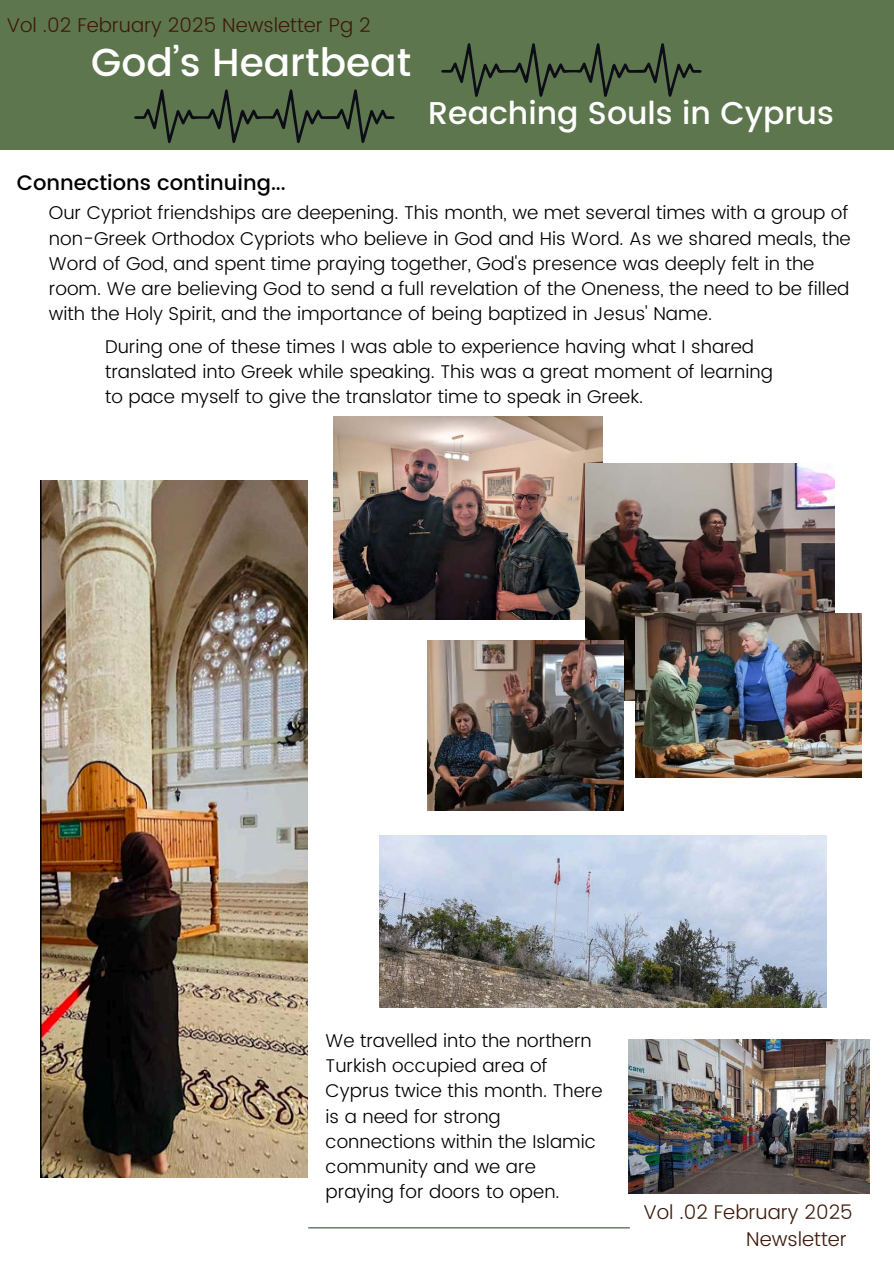
<style>
.page{position:relative;width:894px;height:1264px;background:#fff}
.page>*{position:absolute;margin:0;border:0;box-sizing:border-box;transform-origin:0 0}
.t1{font:500 39px "Poppins";color:#fff}
.t2{font:500 31.5px "Poppins";color:#fff}
.t3{font:500 21px "Poppins";color:#000}
.t4{font:300 19.95px/27px "Poppins";color:#3c1a0c}
.t5{font:300 18.6px/25.3px "Poppins";color:#000}
.t6{font:300 18.45px/25.2px "Poppins";color:#000}
</style>
<div class="page">
<div style="left:0;top:0;width:893px;height:150px;background:#5e764e"></div>
<svg style="left:134px;top:89px;width:260px;height:54px"></svg>
<svg style="left:441px;top:43px;width:260px;height:54px"></svg>
<img style="left:41px;top:480px;width:266px;height:697px">
<img style="left:628px;top:1039px;width:240px;height:154px">
<img style="left:333px;top:417px;width:269px;height:202px">
<img style="left:585px;top:463px;width:249px;height:237px">
<img style="left:635px;top:613px;width:226px;height:164px">
<img style="left:428px;top:640px;width:195px;height:170px">
<hr style="left:308px;top:1227px;width:321px;height:1px;background:#3e4e40">
<img style="left:379px;top:835px;width:447px;height:172px">
<p class="t4" style="left:7px;top:12px;width:365px">Vol .02 February 2025 Newsletter Pg 2</p>
<h4 class="t1" style="left:91px;top:40px;width:321px">God’s Heartbeat</h4>
<p class="t3" style="left:17px;top:170px;width:270px">Connections continuing...</p>
<h1 class="t2" style="left:428px;top:94px;width:407px">Reaching Souls in Cyprus</h1>
<h3 class="t5" style="left:49px;top:200px;width:803px">Our Cypriot friendships are deepening. This month, we met several times with a group of non-Greek Orthodox Cypriots who believe in God and His Word. As we shared meals, the Word of God, and spent time praying together, God's presence was deeply felt in the room. We are believing God to send a full revelation of the Oneness, the need to be filled with the Holy Spirit, and the importance of being baptized in Jesus' Name.</h3>
<p class="t6" style="left:105px;top:334px;width:669px;line-height:24.8px">During one of these times I was able to experience having what I shared translated into Greek while speaking. This was a great moment of learning to pace myself to give the translator time to speak in Greek.</p>
<p class="t6" style="left:325px;top:1028px;width:278px">We travelled into the northern<br>Turkish occupied area of<br>Cyprus twice this month. There is a need for strong connections within the Islamic community and we are praying for doors to open.</p>
<p class="t4" style="left:746px;top:1198px;width:108px;text-indent:-103px">Vol .02 February 2025<br>Newsletter</p>
</div>
